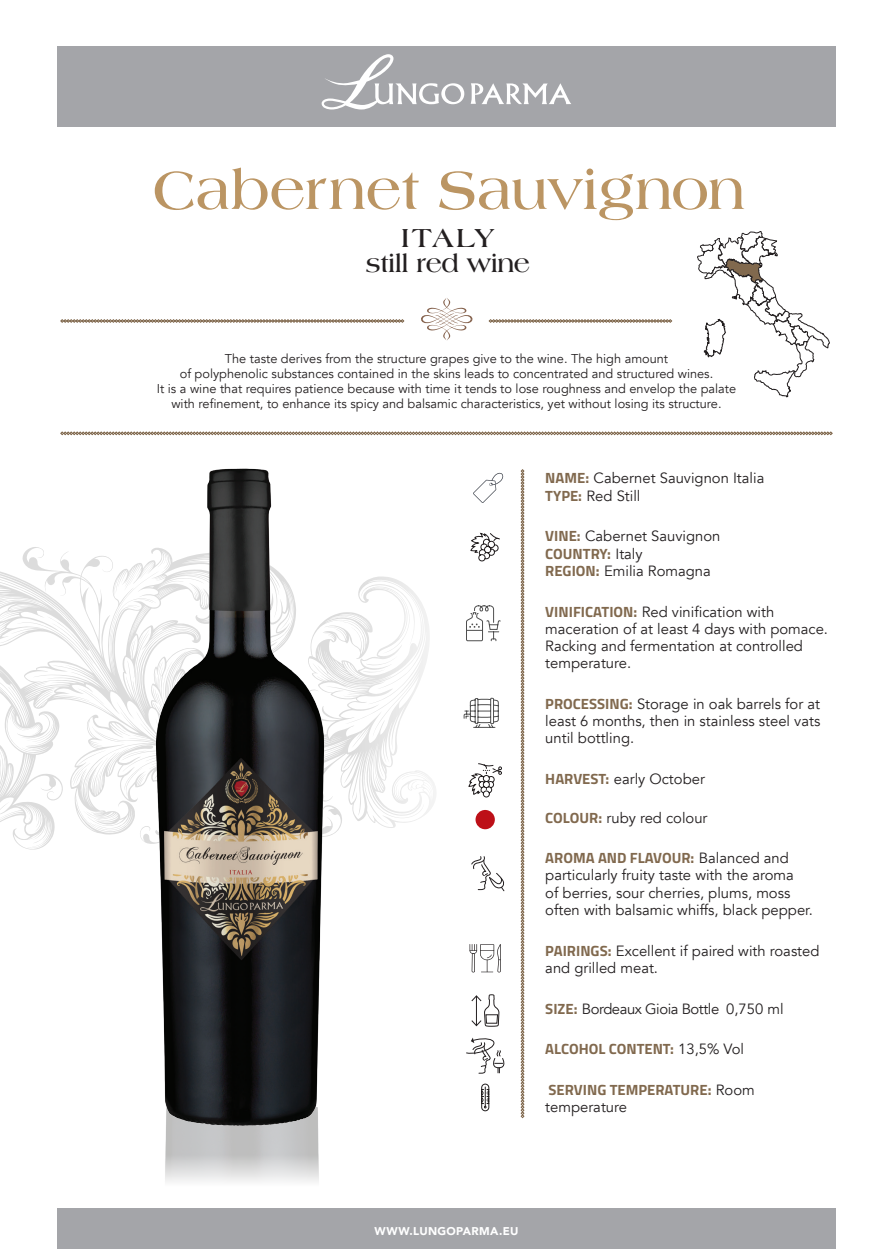
<style>
.page{position:relative;width:893px;height:1249px;background:#fff}
.page>*{position:absolute;margin:0;border:0;box-sizing:border-box;transform-origin:0 0}
.t1{font:700 57px "Americana Std";color:#bb9563}
.t2{font:700 27.9px "Americana Std";letter-spacing:.045em;color:#231f20}
.t3{font:700 25.95px "Americana Std";letter-spacing:-.02em;color:#231f20}
.t4{font:14.85px/17.2px "Avenir";color:#231f20}
.t5{font:700 14.85px "Titillium";color:#81694e}
.t6{font:14.85px "Avenir";letter-spacing:-.03em;color:#231f20}
.t7{font:12.75px "Avenir";color:#231f20}
.t8{font:900 11.25px "Avenir";letter-spacing:.03em;color:#fff}
.s1{font-family:"Titillium";font-weight:700;color:#81694e}
.s2{font-family:"Avenir";font-weight:400;color:#231f20}
</style>
<div class="page">
<svg style="left:0;top:547px;width:436px;height:303px"></svg>
<svg style="left:73px;top:683px;width:67px;height:161px"></svg>
<svg style="left:470px;top:532px;width:30px;height:29px"></svg>
<svg style="left:521px;top:469px;width:3px;height:649px;background:#a08e7a"></svg>
<svg style="left:468px;top:763px;width:34px;height:35px"></svg>
<div style="left:475px;top:810px;width:20px;height:19px;background:#bd1018;border-radius:50%"></div>
<svg style="left:470px;top:944px;width:31px;height:29px"></svg>
<svg style="left:466px;top:994px;width:39px;height:80px"></svg>
<svg style="left:481px;top:1083px;width:8px;height:28px"></svg>
<div style="left:57px;top:46px;width:779px;height:80px;background:#a4a5a9"></div>
<svg style="left:60px;top:319px;width:344px;height:4px"></svg>
<svg style="left:60px;top:432px;width:773px;height:3px;background:#a2907c"></svg>
<svg style="left:421px;top:298px;width:51px;height:42px"></svg>
<div style="left:57px;top:1209px;width:779px;height:40px;background:#a4a5a9"></div>
<svg style="left:473px;top:473px;width:30px;height:30px"></svg>
<svg style="left:466px;top:605px;width:35px;height:37px"></svg>
<svg style="left:463px;top:697px;width:36px;height:31px"></svg>
<svg style="left:489px;top:319px;width:183px;height:4px"></svg>
<svg style="left:697px;top:231px;width:133px;height:166px"></svg>
<svg style="left:471px;top:856px;width:34px;height:36px"></svg>
<img style="left:165px;top:1129px;width:154px;height:53px">
<img style="left:140px;top:468px;width:200px;height:661px">
<svg style="left:322px;top:54px;width:249px;height:55px"></svg>
<p class="t1" style="left:152px;top:158px;width:594px">Cabernet Sauvignon</p>
<p class="t2" style="left:401px;top:222px;width:95px">ITALY</p>
<p class="t3" style="left:366px;top:249px;width:166px">still red wine</p>
<p class="t7" style="left:225px;top:350px;width:445px">The taste derives from the structure grapes give to the wine. The high amount</p>
<p class="t7" style="left:180px;top:366px;width:535px">of polyphenolic substances contained in the skins leads to concentrated and structured wines.</p>
<p class="t7" style="left:157px;top:381px;width:581px">It is a wine that requires patience because with time it tends to lose roughness and envelop the palate</p>
<p class="t7" style="left:171px;top:396px;width:552px">with refinement, to enhance its spicy and balsamic characteristics, yet without losing its structure.</p>
<p class="t4" style="left:545px;top:470px;width:221px"><span class="s1">NAME:</span> Cabernet Sauvignon Italia</p>
<p class="t4" style="left:545px;top:487px;width:97px"><span class="s1">TYPE:</span> Red Still</p>
<p class="t4" style="left:545px;top:528px;width:177px"><span class="s1">VINE:</span> Cabernet Sauvignon</p>
<p class="t5" style="left:545px;top:542px;width:99px">COUNTRY: <span class="s2">Italy</span></p>
<p class="t4" style="left:545px;top:562px;width:167px"><span class="s1">REGION:</span> Emilia Romagna</p>
<p class="t4" style="left:545px;top:603px;width:230px"><span class="s1">VINIFICATION:</span> Red vinification with</p>
<p class="t4" style="left:545px;top:620px;width:284px">maceration of at least 4 days with pomace.<br>Racking and fermentation at controlled</p>
<p class="t4" style="left:545px;top:655px;width:87px">temperature.</p>
<p class="t4" style="left:545px;top:695px;width:276px;text-align:justify"><span class="s1">PROCESSING:</span> Storage in oak barrels for at least 6 months, then in stainless steel vats until bottling.</p>
<p class="t4" style="left:545px;top:770px;width:161px"><span class="s1">HARVEST:</span> early October</p>
<p class="t4" style="left:545px;top:809px;width:164px"><span class="s1">COLOUR:</span> ruby red colour</p>
<p class="t5" style="left:545px;top:847px;width:245px">AROMA AND FLAVOUR: <span class="s2">Balanced and</span></p>
<p class="t4" style="left:545px;top:867px;width:250px">particularly fruity taste with the aroma</p>
<p class="t4" style="left:545px;top:884px;width:247px">of berries, sour cherries, plums, moss</p>
<p class="t4" style="left:545px;top:901px;width:269px">often with balsamic whiffs, black pepper.</p>
<p class="t4" style="left:545px;top:942px;width:276px"><span class="s1">PAIRINGS:</span> Excellent if paired with roasted and grilled meat.</p>
<p class="t6" style="left:545px;top:999px;width:240px"><span class="s1">SIZE:</span> Bordeaux Gioia Bottle 0,750 ml</p>
<p class="t5" style="left:545px;top:1037px;width:200px">ALCOHOL CONTENT: <span class="s2">13,5% Vol</span></p>
<p class="t5" style="left:549px;top:1078px;width:208px">SERVING TEMPERATURE: <span class="s2">Room</span></p>
<p class="t4" style="left:545px;top:1098px;width:83px">temperature</p>
<p class="t8" style="left:375px;top:1221px;width:145px">WWW.LUNGOPARMA.EU</p>
</div>
